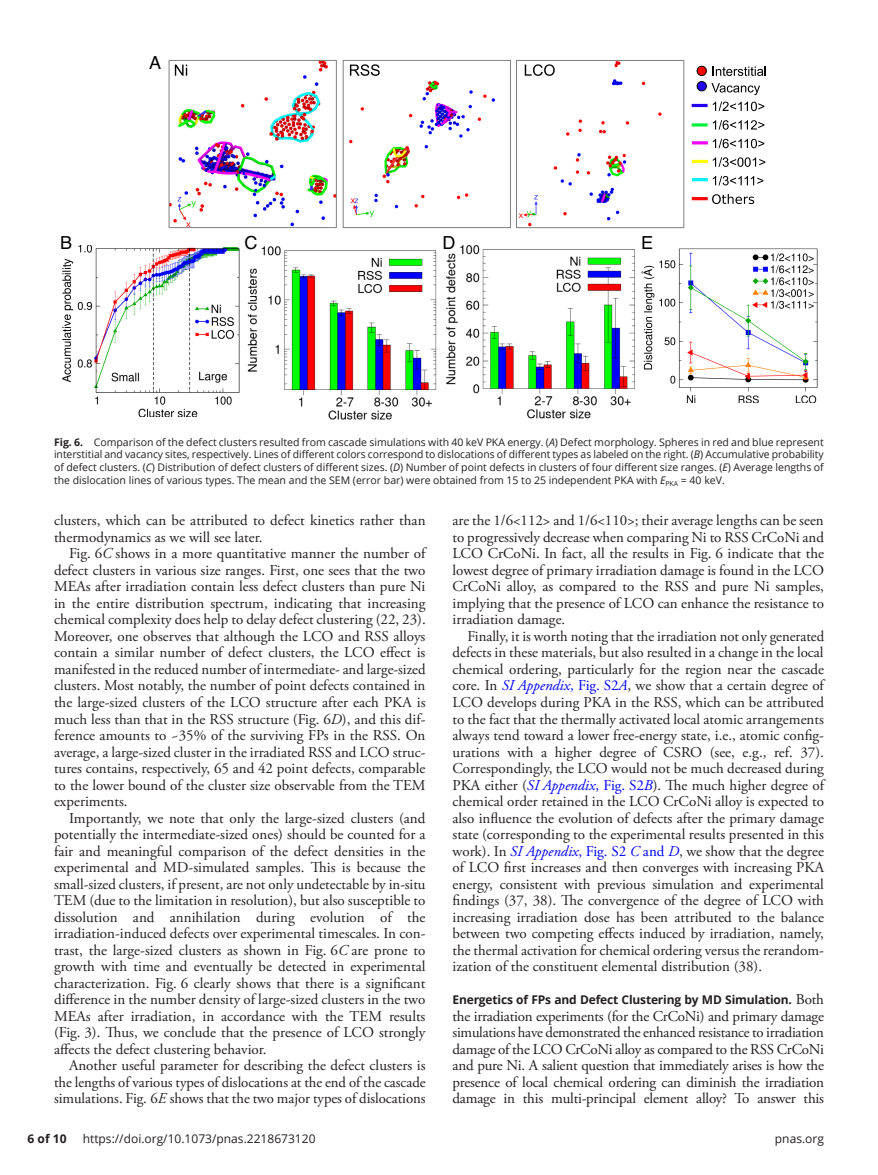
<style>
.page{position:relative;width:878px;height:1175px;background:#fff}
.page>*{position:absolute;margin:0;border:0;box-sizing:border-box;transform-origin:0 0}
.t1{font:18px "Helvetica";color:#000}
.t2{font:15px/16.5px "Adobe Garamond Pro";color:#231f20;text-align:justify}
.t3{font:700 12px "Open Sans";letter-spacing:-.015em;color:#231f20}
.t4{font:12px "Open Sans";color:#231f20}
.t5{font:10.5px/12.8px "Open Sans";color:#231f20;text-align:justify}
.s1{font-weight:700}
.s2{font-style:italic}
.s3{font-style:italic;color:#00f}
.s4{color:#00f}
.s5{font-family:"Adobe Garamond Pro";font-weight:400;font-size:15px}
</style>
<div class="page">
<img style="left:239px;top:246px;width:198px;height:174px">
<img style="left:446px;top:245px;width:189px;height:174px">
<img style="left:171px;top:62px;width:163px;height:164px">
<div style="left:169px;top:60px;width:167px;height:168px;border:1px solid #808080"></div>
<img style="left:518px;top:62px;width:144px;height:164px">
<div style="left:516px;top:60px;width:167px;height:168px;border:1px solid #808080"></div>
<img style="left:349px;top:65px;width:146px;height:153px">
<div style="left:343px;top:60px;width:167px;height:168px;border:1px solid #808080"></div>
<svg style="left:696px;top:66px;width:69px;height:29px"></svg>
<svg style="left:175px;top:65px;width:12px;height:11px"></svg>
<svg style="left:350px;top:64px;width:29px;height:12px"></svg>
<svg style="left:524px;top:64px;width:30px;height:12px"></svg>
<hr style="left:691px;top:104px;width:16px;height:3px;background:#2301f6">
<svg style="left:691px;top:123px;width:16px;height:4px"></svg>
<hr style="left:691px;top:141px;width:16px;height:3px;background:#f004f3">
<hr style="left:691px;top:160px;width:16px;height:3px;background:#ffff01">
<hr style="left:691px;top:178px;width:16px;height:3px;background:#06f0f9">
<svg style="left:712px;top:101px;width:52px;height:10px"></svg>
<svg style="left:712px;top:120px;width:52px;height:10px"></svg>
<svg style="left:712px;top:139px;width:52px;height:9px"></svg>
<svg style="left:712px;top:157px;width:53px;height:10px"></svg>
<svg style="left:712px;top:176px;width:51px;height:9px"></svg>
<svg style="left:712px;top:194px;width:41px;height:10px"></svg>
<hr style="left:691px;top:197px;width:16px;height:3px;background:#ff0101">
<img style="left:62px;top:245px;width:177px;height:172px">
<img style="left:641px;top:248px;width:176px;height:155px">
<p class="t1" style="left:149px;top:49px;width:14px">A</p>
<p class="t1" style="left:60px;top:228px;width:14px">B</p>
<p class="t1" style="left:244px;top:228px;width:14px">C</p>
<p class="t1" style="left:442px;top:228px;width:14px">D</p>
<p class="t1" style="left:641px;top:228px;width:14px">E</p>
<p class="t5" style="left:54px;top:435px;width:771px"><span class="s1">Fig. 6.</span> Comparison of the defect clusters resulted from cascade simulations with 40 keV PKA energy. (<span class="s2">A</span>) Defect morphology. Spheres in red and blue represent interstitial and vacancy sites, respectively. Lines of different colors correspond to dislocations of different types as labeled on the right. (<span class="s2">B</span>) Accumulative probability of defect clusters. (<span class="s2">C</span>) Distribution of defect clusters of different sizes. (<span class="s2">D</span>) Number of point defects in clusters of four different size ranges. (<span class="s2">E</span>) Average lengths of the dislocation lines of various types. The mean and the SEM (error bar) were obtained from 15 to 25 independent PKA with <span class="s2">E</span><sub>PKA</sub> = 40 keV.</p>
<p class="t2" style="left:54px;top:513px;width:373px">clusters, which can be attributed to defect kinetics rather than thermodynamics as we will see later.</p>
<p class="t2" style="left:54px;top:546px;width:373px;text-indent:15px">Fig. 6<span class="s2">C</span> shows in a more quantitative manner the number of defect clusters in various size ranges. First, one sees that the two MEAs after irradiation contain less defect clusters than pure Ni in the entire distribution spectrum, indicating that increasing chemical complexity does help to delay defect clustering (22, 23).<br>Moreover, one observes that although the LCO and RSS alloys contain a similar number of defect clusters, the LCO effect is manifested in the reduced number of intermediate- and large-sized clusters. Most notably, the number of point defects contained in the large-sized clusters of the LCO structure after each PKA is much less than that in the RSS structure (Fig. 6<span class="s2">D</span>), and this dif&shy;ference amounts to ~35% of the surviving FPs in the RSS. On average, a large-sized cluster in the irradiated RSS and LCO struc&shy;tures contains, respectively, 65 and 42 point defects, comparable to the lower bound of the cluster size observable from the TEM experiments.</p>
<p class="t2" style="left:54px;top:810px;width:373px;text-indent:15px">Importantly, we note that only the large-sized clusters (and potentially the intermediate-sized ones) should be counted for a fair and meaningful comparison of the defect densities in the experimental and MD-simulated samples. This is because the small-sized clusters, if present, are not only undetectable by in-situ TEM (due to the limitation in resolution), but also susceptible to dissolution and annihilation during evolution of the irradiation-induced defects over experimental timescales. In con&shy;trast, the large-sized clusters as shown in Fig. 6<span class="s2">C</span> are prone to growth with time and eventually be detected in experimental characterization. Fig. 6 clearly shows that there is a significant difference in the number density of large-sized clusters in the two MEAs after irradiation, in accordance with the TEM results (Fig. 3). Thus, we conclude that the presence of LCO strongly affects the defect clustering behavior.</p>
<p class="t2" style="left:54px;top:1057px;width:373px;text-indent:15px">Another useful parameter for describing the defect clusters is the lengths of various types of dislocations at the end of the cascade simulations. Fig. 6<span class="s2">E</span> shows that the two major types of dislocations</p>
<p class="t2" style="left:452px;top:513px;width:373px">are the 1/6&lt;112&gt; and 1/6&lt;110&gt;; their average lengths can be seen to progressively decrease when comparing Ni to RSS CrCoNi and LCO CrCoNi. In fact, all the results in Fig. 6 indicate that the lowest degree of primary irradiation damage is found in the LCO CrCoNi alloy, as compared to the RSS and pure Ni samples, implying that the presence of LCO can enhance the resistance to irradiation damage.</p>
<p class="t2" style="left:452px;top:628px;width:373px;text-indent:15px">Finally, it is worth noting that the irradiation not only generated defects in these materials, but also resulted in a change in the local chemical ordering, particularly for the region near the cascade core. In <span class="s3">SI Appendix</span><span class="s4">, Fig. S2</span><span class="s3">A</span>, we show that a certain degree of LCO develops during PKA in the RSS, which can be attributed to the fact that the thermally activated local atomic arrangements always tend toward a lower free-energy state, i.e., atomic config&shy;urations with a higher degree of CSRO (see, e.g., ref. 37).<br>Correspondingly, the LCO would not be much decreased during PKA either (<span class="s3">SI Appendix</span><span class="s4">, Fig. S2</span><span class="s3">B</span>). The much higher degree of chemical order retained in the LCO CrCoNi alloy is expected to also influence the evolution of defects after the primary damage state (corresponding to the experimental results presented in this work). In <span class="s3">SI Appendix</span><span class="s4">, Fig. S2</span> <span class="s3">C</span> <span class="s4">and</span> <span class="s3">D</span>, we show that the degree of LCO first increases and then converges with increasing PKA energy, consistent with previous simulation and experimental findings (37, 38). The convergence of the degree of LCO with increasing irradiation dose has been attributed to the balance between two competing effects induced by irradiation, namely, the thermal activation for chemical ordering versus the rerandom&shy;ization of the constituent elemental distribution (38).</p>
<p class="t3" style="left:452px;top:991px;width:373px">Energetics of FPs and Defect Clustering by MD Simulation. <span class="s5">Both</span></p>
<p class="t2" style="left:452px;top:1008px;width:373px">the irradiation experiments (for the CrCoNi) and primary damage simulations have demonstrated the enhanced resistance to irradiation damage of the LCO CrCoNi alloy as compared to the RSS CrCoNi and pure Ni. A salient question that immediately arises is how the presence of local chemical ordering can diminish the irradiation damage in this multi-principal element alloy? To answer this</p>
<p class="t3" style="left:28px;top:1130px;width:40px">6 of 10</p>
<p class="t4" style="left:83px;top:1130px;width:234px">https://doi.org/10.1073/pnas.2218673120</p>
<p class="t4" style="left:774px;top:1130px;width:51px">pnas.org</p>
</div>
